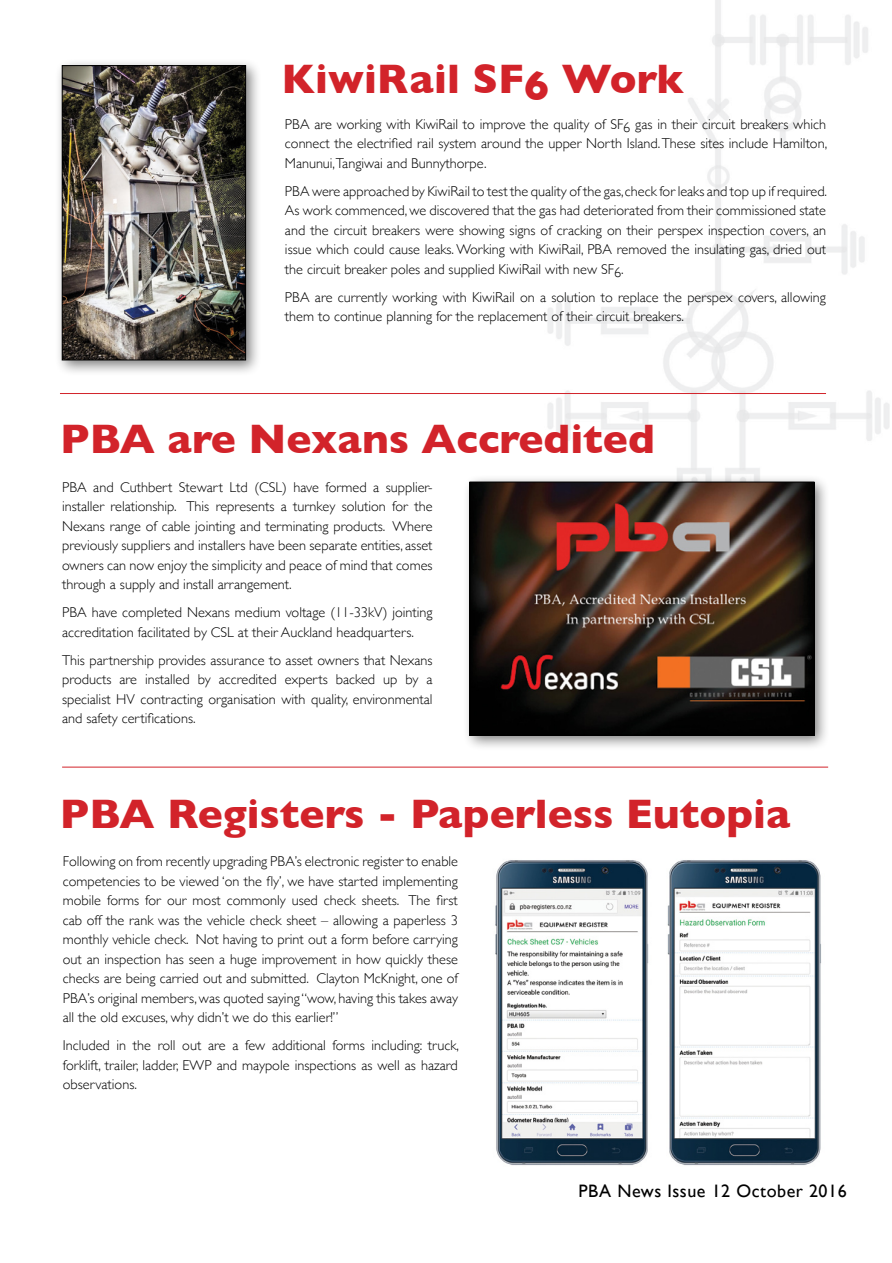
<style>
.page{position:relative;width:892px;height:1263px;background:#fff}
.page>*{position:absolute;margin:0;border:0;box-sizing:border-box;transform-origin:0 0}
.t1{font:700 42px "Gill Sans";color:#d2232a}
.t2{font:18px "Gill Sans";letter-spacing:.03em;color:#000}
.t3{font:300 14.25px/19.5px "Gill Sans";color:#000;text-align:justify}
</style>
<div class="page">
<img style="left:547px;top:0;width:343px;height:474px">
<hr style="left:60px;top:393px;width:765px;height:1px;background:#d2232a">
<hr style="left:62px;top:767px;width:765px;height:1px;background:#d2232a">
<div style="left:462px;top:474px;width:367px;height:277px;background:#000;opacity:.5"></div>
<img style="left:471px;top:484px;width:340px;height:249px">
<div style="left:469px;top:482px;width:344px;height:253px;border:1px solid #000"></div>
<div style="left:54px;top:58px;width:207px;height:318px;background:#000;opacity:.5"></div>
<img style="left:64px;top:67px;width:180px;height:291px">
<div style="left:62px;top:65px;width:184px;height:295px;border:1px solid #000"></div>
<img style="left:495px;top:860px;width:326px;height:305px">
<h1 class="t1" style="left:281px;top:45px;width:404px">KiwiRail SF6 Work</h1>
<p class="t3" style="left:285px;top:114px;width:543px">PBA are working with KiwiRail to improve the quality of SF6 gas in their circuit breakers which connect the electrified rail system around the upper North Island. These sites include Hamilton, Manunui,Tangiwai and Bunnythorpe.</p>
<p class="t3" style="left:285px;top:181px;width:543px">PBA were approached by KiwiRail to test the quality of the gas, check for leaks and top up if required.<br>As work commenced, we discovered that the gas had deteriorated from their commissioned state and the circuit breakers were showing signs of cracking on their perspex inspection covers, an issue which could cause leaks. Working with KiwiRail, PBA removed the insulating gas, dried out the circuit breaker poles and supplied KiwiRail with new SF6.</p>
<p class="t3" style="left:285px;top:287px;width:542px">PBA are currently working with KiwiRail on a solution to replace the perspex covers, allowing them to continue planning for the replacement of their circuit breakers.</p>
<h1 class="t1" style="left:60px;top:406px;width:595px">PBA are Nexans Accredited</h1>
<p class="t3" style="left:62px;top:477px;width:372px">PBA and Cuthbert Stewart Ltd (CSL) have formed a supplier&shy;installer relationship. This represents a turnkey solution for the Nexans range of cable jointing and terminating products. Where previously suppliers and installers have been separate entities, asset owners can now enjoy the simplicity and peace of mind that comes through a supply and install arrangement.</p>
<p class="t3" style="left:62px;top:602px;width:372px">PBA have completed Nexans medium voltage (11-33kV) jointing accreditation facilitated by CSL at their Auckland headquarters.</p>
<p class="t3" style="left:62px;top:649px;width:372px">This partnership provides assurance to asset owners that Nexans products are installed by accredited experts backed up by a specialist HV contracting organisation with quality, environmental and safety certifications.</p>
<h1 class="t1" style="left:60px;top:780px;width:731px">PBA Registers - Paperless Eutopia</h1>
<p class="t3" style="left:63px;top:851px;width:396px">Following on from recently upgrading PBA’s electronic register to enable competencies to be viewed ‘on the fly’, we have started implementing mobile forms for our most commonly used check sheets. The first cab off the rank was the vehicle check sheet – allowing a paperless 3 monthly vehicle check. Not having to print out a form before carrying out an inspection has seen a huge improvement in how quickly these checks are being carried out and submitted. Clayton McKnight, one of PBA’s original members, was quoted saying “wow, having this takes away all the old excuses, why didn’t we do this earlier!”</p>
<p class="t3" style="left:63px;top:1035px;width:397px">Included in the roll out are a few additional forms including: truck, forklift, trailer, ladder, EWP and maypole inspections as well as hazard observations.</p>
<p class="t2" style="left:578px;top:1180px;width:270px">PBA News Issue 12 October 2016</p>
</div>
